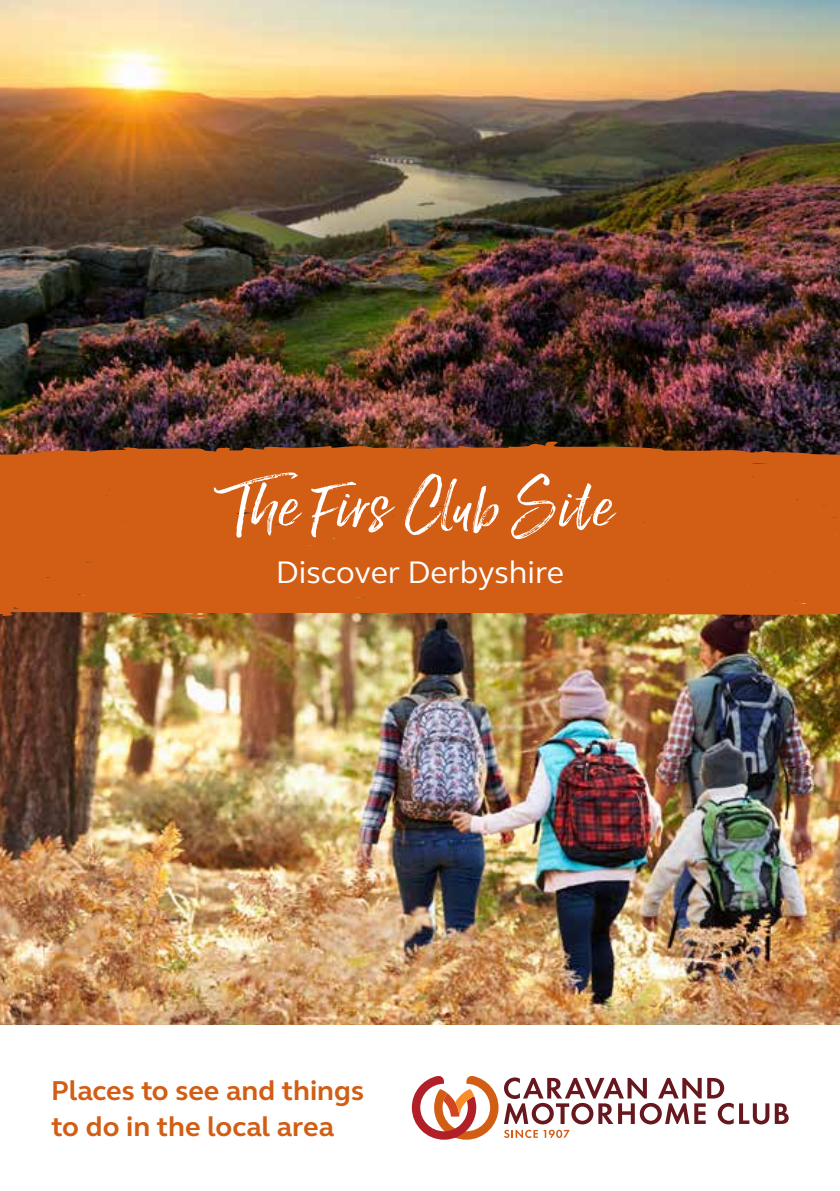
<style>
.page{position:relative;width:840px;height:1191px;background:#fff}
.page>*{position:absolute;margin:0;border:0;box-sizing:border-box;transform-origin:0 0}
.t1{font:76px "Lucky Fellas Win";letter-spacing:.025em;color:#fff}
.t2{font:32px "FS Elliot";color:#fff}
.t3{font:700 28px/36px "FS Elliot";color:#d25e15}
</style>
<div class="page">
<img style="left:0;top:0;width:839px;height:1024px">
<svg style="left:411px;top:1076px;width:377px;height:63px"></svg>
<svg style="left:187px;top:616px;width:23px;height:2px"></svg>
<svg style="left:130px;top:616px;width:25px;height:2px"></svg>
<div style="left:0;top:441px;width:839px;height:175px;background:#d25e15"></div>
<h1 class="t1" style="left:228px;top:457px;width:385px">The Firs Club Site</h1>
<p class="t2" style="left:276px;top:550px;width:290px">Discover Derbyshire</p>
<p class="t3" style="left:51px;top:1072px;width:314px">Places to see and things to do in the local area</p>
</div>
